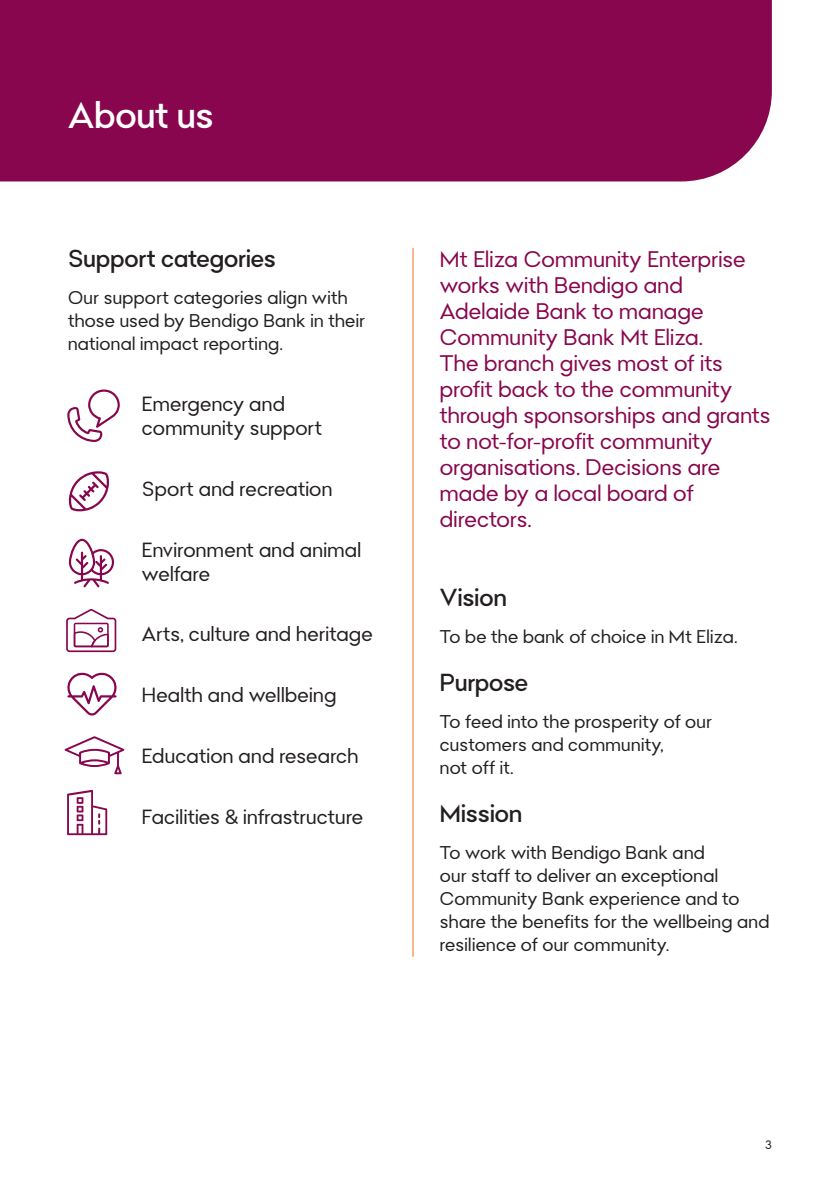
<style>
.page{position:relative;width:840px;height:1191px;background:#fff}
.page>*{position:absolute;margin:0;border:0;box-sizing:border-box;transform-origin:0 0}
.H1-Section_head{font:500 36px "Bendigo Sans";color:#fff}
.H2-Financial_Stateme{font:500 24px "Bendigo Sans";color:#231f20}
.Intro_plum_par{font:22px/26px "Bendigo Sans";letter-spacing:.01em;color:#88064e}
.Body_text{font:20px/24px "Bendigo Sans";letter-spacing:.015em;color:#231f20}
.Body_text-2{font:18px/23px "Bendigo Sans";letter-spacing:.015em;color:#231f20}
.t1{font:12px "Bendigo Sans";color:#231f20}
</style>
<div class="page">
<div style="left:0;top:0;width:771px;height:181px;background:#88064e"></div>
<hr style="left:412px;top:248px;width:1px;height:708px;background:#f36e21">
<svg style="left:67px;top:789px;width:40px;height:46px"></svg>
<svg style="left:68px;top:471px;width:41px;height:40px"></svg>
<svg style="left:69px;top:539px;width:45px;height:48px"></svg>
<svg style="left:67px;top:389px;width:53px;height:53px"></svg>
<svg style="left:66px;top:609px;width:50px;height:43px"></svg>
<svg style="left:67px;top:672px;width:50px;height:43px"></svg>
<svg style="left:65px;top:736px;width:59px;height:38px"></svg>
<p class="H1-Section_head" style="left:68px;top:92px;width:147px">About us</p>
<p class="H2-Financial_Stateme" style="left:68px;top:243px;width:209px">Support categories</p>
<p class="Body_text-2" style="left:68px;top:286px;width:298px">Our support categories align with those used by Bendigo Bank in their national impact reporting.</p>
<p class="Body_text" style="left:142px;top:391px;width:181px">Emergency and community support</p>
<p class="Body_text" style="left:142px;top:476px;width:192px">Sport and recreation</p>
<p class="Body_text" style="left:142px;top:537px;width:221px">Environment and animal welfare</p>
<p class="Body_text" style="left:142px;top:622px;width:232px">Arts, culture and heritage</p>
<p class="Body_text" style="left:142px;top:683px;width:196px">Health and wellbeing</p>
<p class="Body_text" style="left:142px;top:744px;width:218px">Education and research</p>
<p class="Body_text" style="left:142px;top:805px;width:223px">Facilities &amp; infrastructure</p>
<p class="Intro_plum_par" style="left:439px;top:246px;width:332px">Mt Eliza Community Enterprise works with Bendigo and<br>Adelaide Bank to manage<br>Community Bank Mt Eliza.<br>The branch gives most of its profit back to the community through sponsorships and grants to not-for-profit community organisations. Decisions are made by a local board of directors.</p>
<p class="H2-Financial_Stateme" style="left:439px;top:582px;width:68px">Vision</p>
<p class="Body_text-2" style="left:439px;top:625px;width:299px">To be the bank of choice in Mt Eliza.</p>
<p class="H2-Financial_Stateme" style="left:439px;top:667px;width:90px">Purpose</p>
<p class="Body_text-2" style="left:439px;top:710px;width:273px">To feed into the prosperity of our customers and community,<br>not off it.</p>
<p class="H2-Financial_Stateme" style="left:439px;top:797px;width:84px">Mission</p>
<p class="Body_text-2" style="left:439px;top:840px;width:331px">To work with Bendigo Bank and<br>our staff to deliver an exceptional Community Bank experience and to share the benefits for the wellbeing and resilience of our community.</p>
<p class="t1" style="left:764px;top:1136px;width:9px">3</p>
</div>
